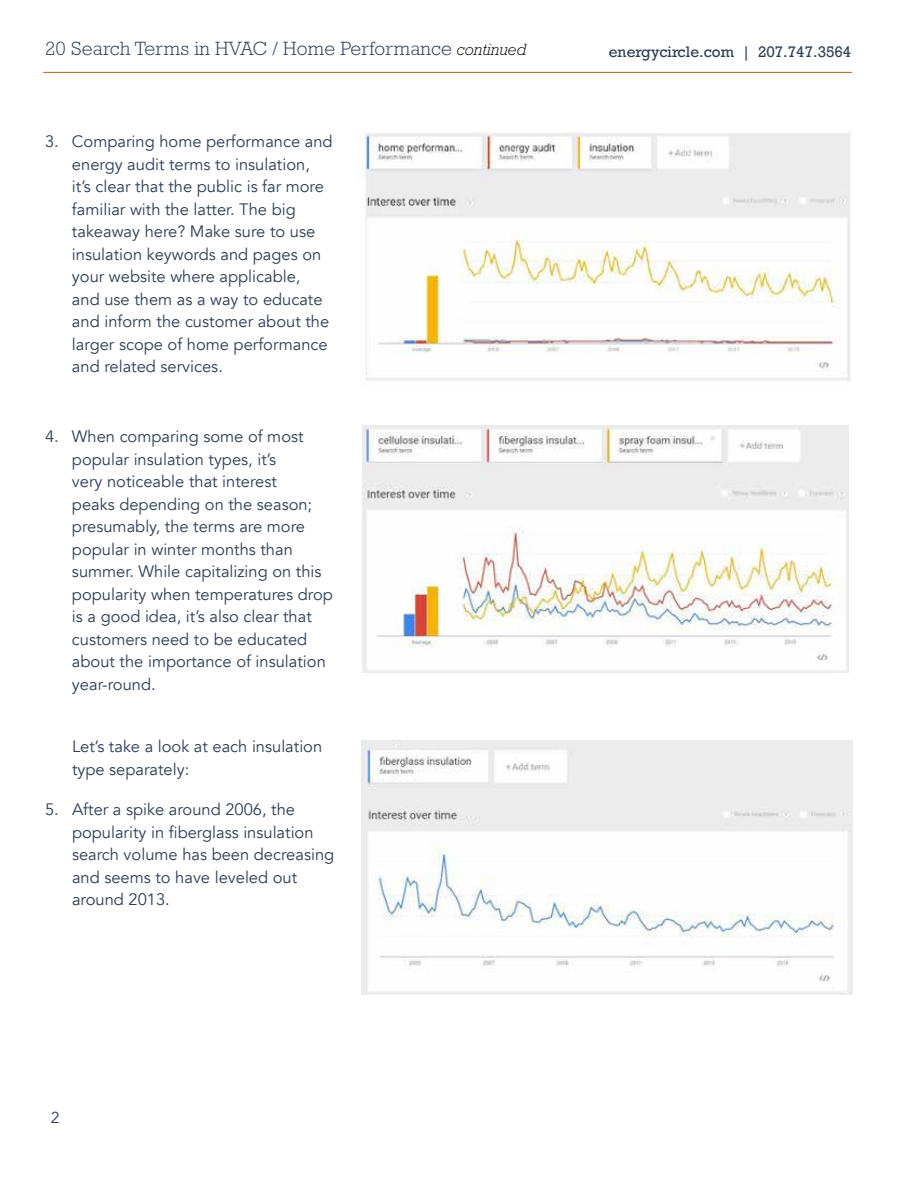
<style>
.page{position:relative;width:918px;height:1188px;background:#fff}
.page>*{position:absolute;margin:0;border:0;box-sizing:border-box;transform-origin:0 0}
.t1{font:300 19.5px "Rockwell";letter-spacing:.01em;color:#2e3f56}
.t2{font:16.5px/22.5px "Avenir";color:#2e3f56}
.t3{font:15.9px "Avenir";color:#2e3f56}
.t4{font:14.4px "Rockwell";color:#2e3f56}
.s1{font-style:italic;font-size:16.5px;color:#000}
</style>
<div class="page">
<hr style="left:43px;top:72px;width:809px;height:1px;background:#aa691b">
<img style="left:362px;top:130px;width:489px;height:251px">
<img style="left:363px;top:426px;width:486px;height:247px">
<img style="left:361px;top:740px;width:491px;height:255px">
<p class="t1" style="left:45px;top:37px;width:482px">20 Search Terms in HVAC / Home Performance <span class="s1">continued</span></p>
<p class="t4" style="left:609px;top:43px;width:244px">energycircle.com | 207.747.3564</p>
<p class="t2" style="left:72px;top:130px;width:262px;text-indent:-27px">3. Comparing home performance and energy audit terms to insulation, it’s clear that the public is far more familiar with the latter. The big takeaway here? Make sure to use insulation keywords and pages on your website where applicable,<br>and use them as a way to educate and inform the customer about the larger scope of home performance and related services.</p>
<p class="t2" style="left:72px;top:425px;width:262px;text-indent:-27px">4. When comparing some of most popular insulation types, it’s<br>very noticeable that interest<br>peaks depending on the season; presumably, the terms are more popular in winter months than summer. While capitalizing on this popularity when temperatures drop is a good idea, it’s also clear that customers need to be educated about the importance of insulation year-round.</p>
<p class="t2" style="left:72px;top:736px;width:252px">Let’s take a look at each insulation type separately:</p>
<p class="t2" style="left:72px;top:799px;width:264px;text-indent:-27px">5. After a spike around 2006, the popularity in fiberglass insulation search volume has been decreasing and seems to have leveled out around 2013.</p>
<p class="t3" style="left:51px;top:1108px;width:10px">2</p>
</div>
